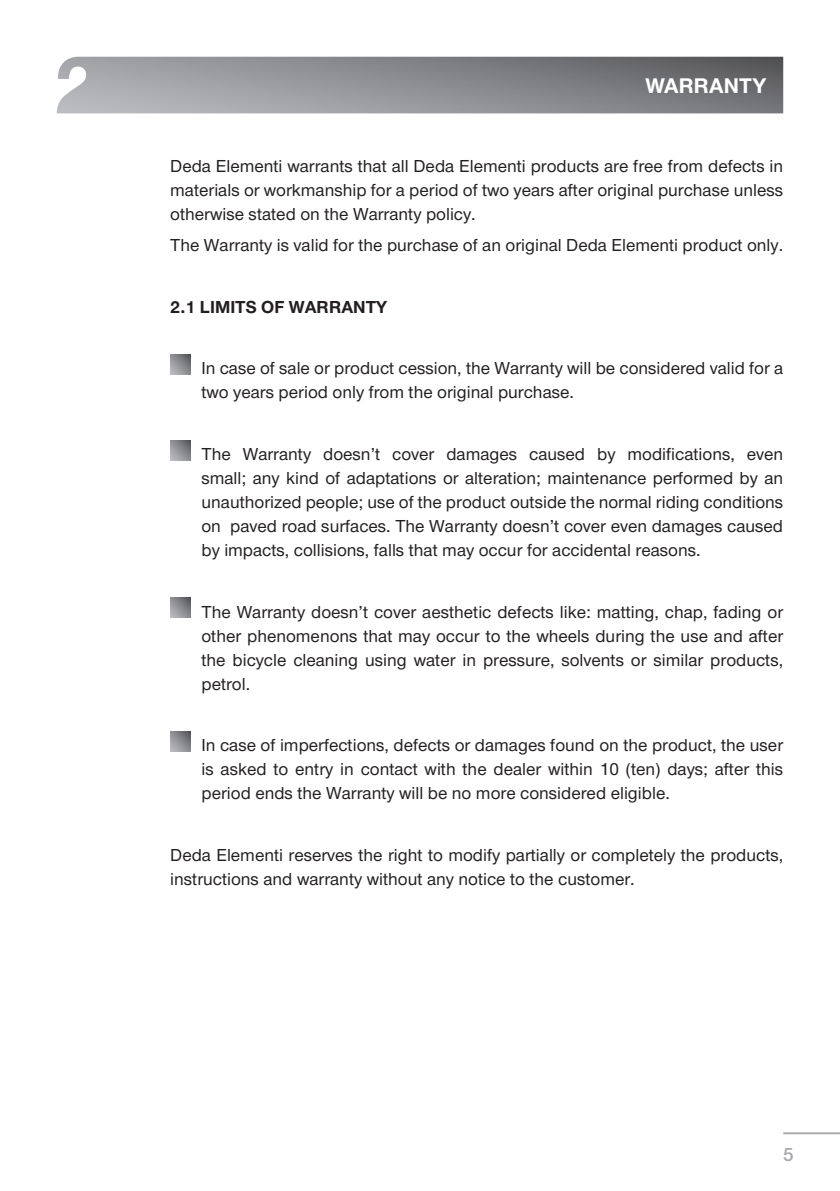
<style>
.page{position:relative;width:840px;height:1191px;background:#fff}
.page>*{position:absolute;margin:0;border:0;box-sizing:border-box;transform-origin:0 0}
.t1{font:700 22px "Nimbus San Nov";letter-spacing:.005em;color:#fff}
.t2{font:20px "Nimbus San Nov Sem Bol";color:#a8a9ad}
.t3{font:500 18px/24px "Nimbus San Nov";color:#231f20;text-align:justify}
.t4{font:700 18px "Nimbus San Nov";color:#231f20}
</style>
<div class="page">
<hr style="left:782px;top:1132px;width:57px;height:2px;background:#a8a9ad">
<svg style="left:57px;top:57px;width:725px;height:56px;background:#8d8f92"></svg>
<svg style="left:170px;top:354px;width:20px;height:20px"></svg>
<svg style="left:170px;top:440px;width:20px;height:20px"></svg>
<svg style="left:170px;top:598px;width:20px;height:19px"></svg>
<svg style="left:170px;top:731px;width:20px;height:20px"></svg>
<p class="t1" style="left:645px;top:73px;width:122px">WARRANTY</p>
<p class="t3" style="left:170px;top:154px;width:614px">Deda Elementi warrants that all Deda Elementi products are free from defects in materials or workmanship for a period of two years after original purchase unless otherwise stated on the Warranty policy.</p>
<p class="t3" style="left:170px;top:233px;width:614px">The Warranty is valid for the purchase of an original Deda Elementi product only.</p>
<p class="t4" style="left:170px;top:296px;width:218px">2.1 LIMITS OF WARRANTY</p>
<p class="t3" style="left:201px;top:356px;width:583px">In case of sale or product cession, the Warranty will be considered valid for a two years period only from the original purchase.</p>
<p class="t3" style="left:201px;top:442px;width:583px">The Warranty doesn’t cover damages caused by modifications, even small; any kind of adaptations or alteration; maintenance performed by an unauthorized people; use of the product outside the normal riding conditions on paved road surfaces. The Warranty doesn’t cover even damages caused by impacts, collisions, falls that may occur for accidental reasons.</p>
<p class="t3" style="left:201px;top:599px;width:583px">The Warranty doesn’t cover aesthetic defects like: matting, chap, fading or other phenomenons that may occur to the wheels during the use and after the bicycle cleaning using water in pressure, solvents or similar products, petrol.</p>
<p class="t3" style="left:201px;top:733px;width:583px">In case of imperfections, defects or damages found on the product, the user is asked to entry in contact with the dealer within 10 (ten) days; after this period ends the Warranty will be no more considered eligible.</p>
<p class="t3" style="left:170px;top:843px;width:614px">Deda Elementi reserves the right to modify partially or completely the products, instructions and warranty without any notice to the customer.</p>
<p class="t2" style="left:782px;top:1142px;width:12px">5</p>
</div>
